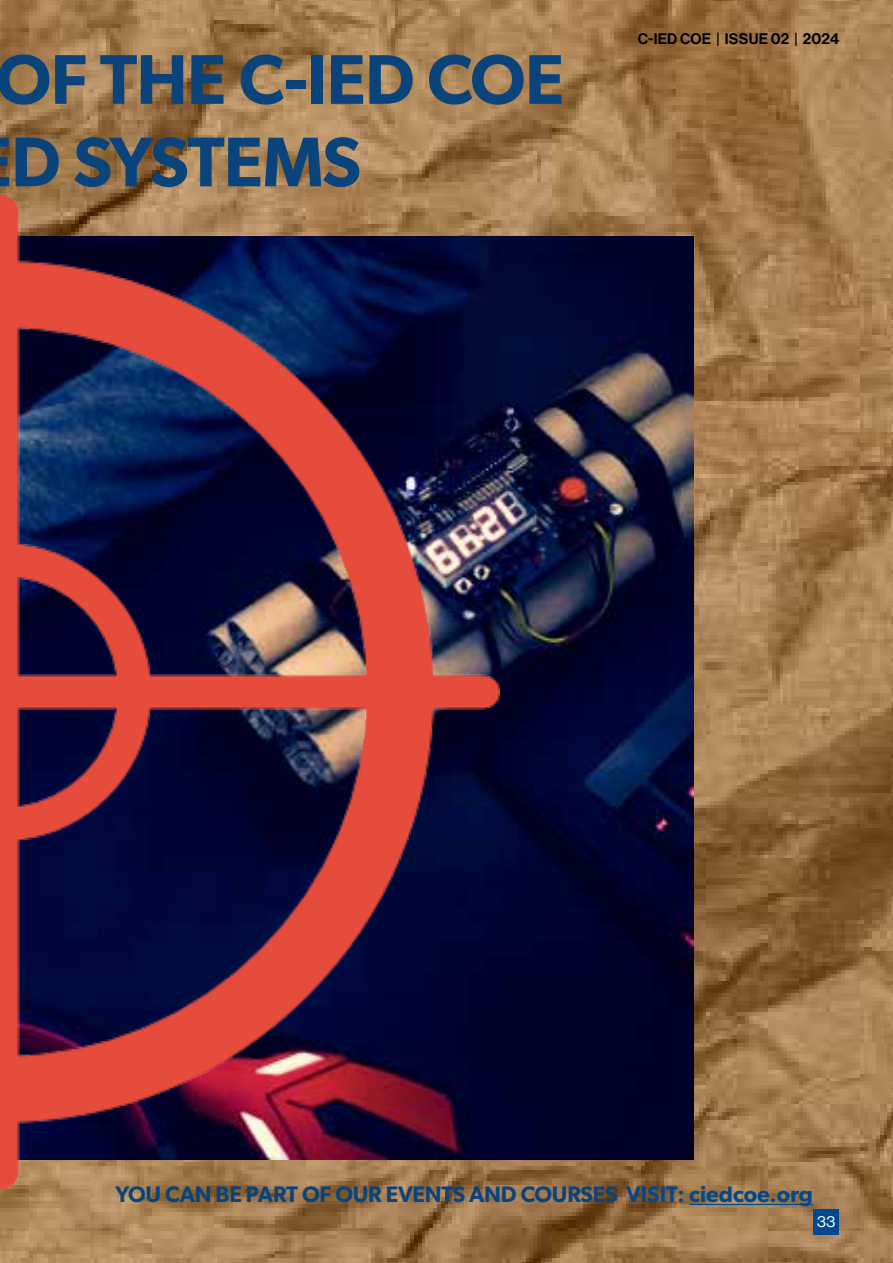
<style>
.page{position:relative;width:893px;height:1263px;background:#fff}
.page>*{position:absolute;margin:0;border:0;box-sizing:border-box;transform-origin:0 0}
.t1{font:600 70.5px/82.5px "Gibson";letter-spacing:-.01em;color:#0a447b}
.t2{font:600 22.5px "Gibson";letter-spacing:-.01em;color:#0a447b}
.t3{font:15px "N Haas Grotesk DS Pro 65 Md";letter-spacing:.015em;color:#000}
.t4{font:15px "N Haas Grotesk DS Pro 55 Rg";color:#fff}
.s1{color:#004990}
</style>
<div class="page">
<img style="left:0;top:0;width:893px;height:1263px">
<div style="left:813px;top:1209px;width:26px;height:25px;background:#004990"></div>
<img style="left:499px;top:237px;width:194px;height:923px">
<hr style="left:689px;top:1204px;width:124px;height:1px;background:#004990">
<img style="left:0;top:196px;width:499px;height:993px">
<h1 class="t1" style="left:-4px;top:37px;width:570px">OF THE C-IED COE<br>D SYSTEMS</h1>
<p class="t3" style="left:638px;top:30px;width:203px">C-IED COE | ISSUE 02 | 2024</p>
<p class="t2" style="left:115px;top:1180px;width:699px">YOU CAN BE PART OF OUR EVENTS AND COURSES <span class="s1">VISIT: ciedcoe.org</span></p>
<p class="t4" style="left:817px;top:1213px;width:20px">33</p>
</div>
